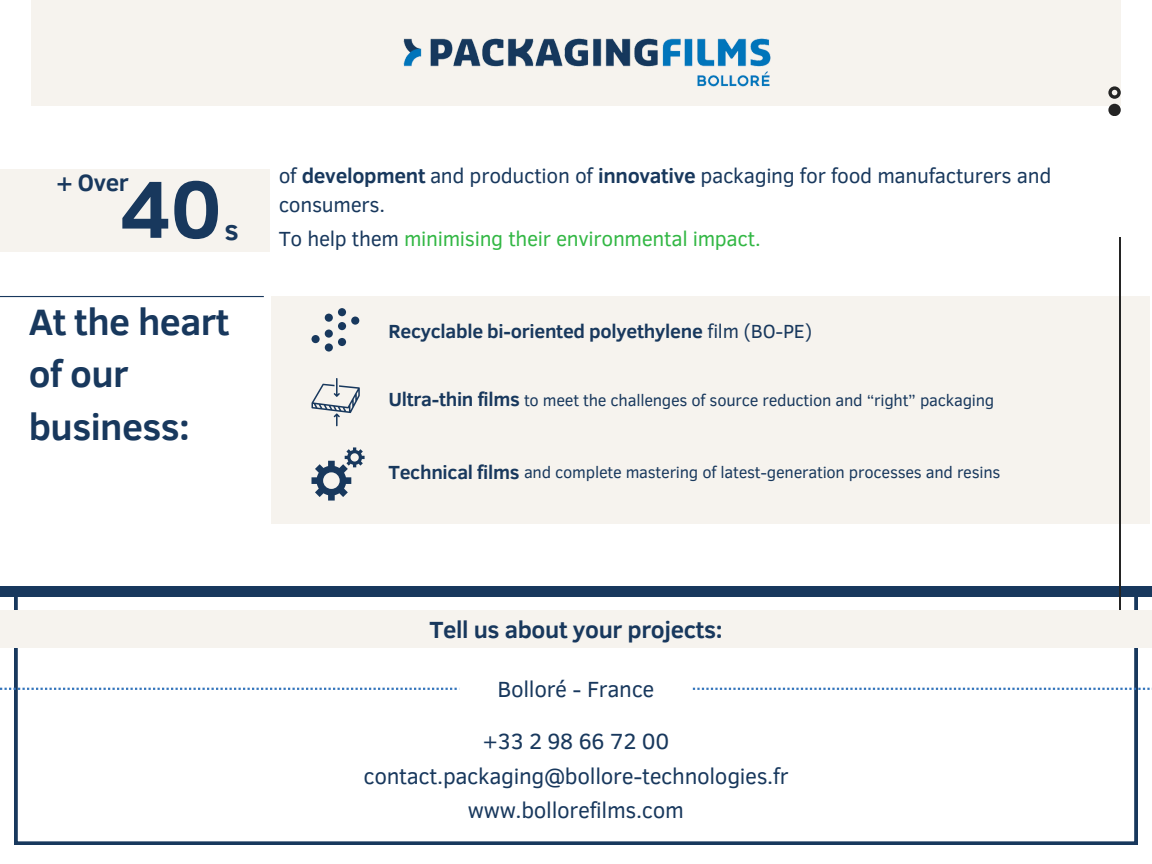
<style>
.page{position:relative;width:1152px;height:864px;background:#fff}
.page>*{position:absolute;margin:0;border:0;box-sizing:border-box;transform-origin:0 0}
.t1{font:700 82.8px "Clear Sans";color:#18385d}
.t2{font:700 37.65px/52.7px "Clear Sans";letter-spacing:-.015em;color:#18385d}
.t3{font:700 28.5px "Clear Sans";color:#18385d}
.t4{font:700 24.3px "Clear Sans";color:#18385d}
.t5{font:700 24px "Clear Sans";letter-spacing:-.015em;color:#18385d}
.t6{font:22.5px "Clear Sans";letter-spacing:-.015em;color:#18385d}
.t7{font:21px/29.2px "Clear Sans";letter-spacing:-.015em;color:#18385d}
.t8{font:21px "Clear Sans";letter-spacing:-.015em;color:#32b744}
.t9{font:700 19.5px "Clear Sans";letter-spacing:-.015em;color:#18385d}
.t10{font:16.5px "Clear Sans";letter-spacing:-.015em;color:#18385d}
.s1{font-weight:700}
.s2{color:#18385d}
.s3{font-weight:400}
</style>
<div class="page">
<div style="left:32px;top:0;width:1089px;height:105px;background:#f6f3ee"></div>
<svg style="left:1108px;top:86px;width:13px;height:13px"></svg>
<div style="left:1108px;top:104px;width:13px;height:12px;background:#242424;border-radius:50%"></div>
<div style="left:271px;top:297px;width:878px;height:227px;background:#f6f3ee"></div>
<svg style="left:14px;top:596px;width:1123px;height:249px"></svg>
<div style="left:0;top:586px;width:1152px;height:10px;background:#18385d"></div>
<hr style="left:1120px;top:237px;width:1px;height:373px;background:#242424">
<img style="left:403px;top:38px;width:368px;height:49px">
<div style="left:338px;top:308px;width:8px;height:8px;background:#18385d;border-radius:50%"></div>
<div style="left:325px;top:314px;width:8px;height:8px;background:#18385d;border-radius:50%"></div>
<div style="left:325px;top:330px;width:8px;height:8px;background:#18385d;border-radius:50%"></div>
<div style="left:312px;top:335px;width:8px;height:8px;background:#18385d;border-radius:50%"></div>
<div style="left:338px;top:322px;width:8px;height:8px;background:#18385d;border-radius:50%"></div>
<div style="left:351px;top:317px;width:8px;height:8px;background:#18385d;border-radius:50%"></div>
<div style="left:338px;top:338px;width:8px;height:8px;background:#18385d;border-radius:50%"></div>
<div style="left:325px;top:343px;width:8px;height:9px;background:#18385d;border-radius:50%"></div>
<svg style="left:312px;top:378px;width:48px;height:48px"></svg>
<svg style="left:312px;top:447px;width:52px;height:53px"></svg>
<hr style="left:0;top:296px;width:264px;height:1px;background:#18385d">
<div style="left:0;top:169px;width:270px;height:83px;background:#f6f3ee"></div>
<div style="left:0;top:610px;width:1152px;height:37px;background:#f6f3ee"></div>
<svg style="left:693px;top:688px;width:459px;height:2px"></svg>
<svg style="left:0;top:688px;width:459px;height:2px"></svg>
<p class="t4" style="left:56px;top:165px;width:74px">+ Over</p>
<h5 class="t7" style="left:279px;top:160px;width:774px">of <span class="s1">development</span> and production of <span class="s1">innovative</span> packaging for food manufacturers and consumers.</h5>
<h5 class="t8" style="left:279px;top:224px;width:483px"><span class="s2">To help them</span> minimising their environmental impact.</h5>
<h2 class="t1" style="left:120px;top:149px;width:104px">40</h2>
<p class="t3" style="left:225px;top:210px;width:16px">s</p>
<p class="t2" style="left:29px;top:293px;width:202px">At the heart of our business:</p>
<p class="t9" style="left:389px;top:317px;width:425px">Recyclable bi-oriented polyethylene <span class="s3">film (BO-PE)</span></p>
<h4 class="t9" style="left:389px;top:385px;width:133px">Ultra-thin films</h4>
<h4 class="t10" style="left:524px;top:389px;width:472px">to meet the challenges of source reduction and “right” packaging</h4>
<p class="t9" style="left:389px;top:458px;width:133px">Technical films</p>
<h1 class="t10" style="left:524px;top:460px;width:478px">and complete mastering of latest-generation processes and resins</h1>
<h5 class="t5" style="left:429px;top:612px;width:295px">Tell us about your projects:</h5>
<p class="t6" style="left:497px;top:672px;width:159px">Bolloré - France</p>
<p class="t6" style="left:483px;top:725px;width:188px">+33 2 98 66 72 00</p>
<h3 class="t6" style="left:363px;top:759px;width:427px">contact.packaging@bollore-technologies.fr</h3>
<h3 class="t6" style="left:468px;top:794px;width:217px">www.bollorefilms.com</h3>
</div>
